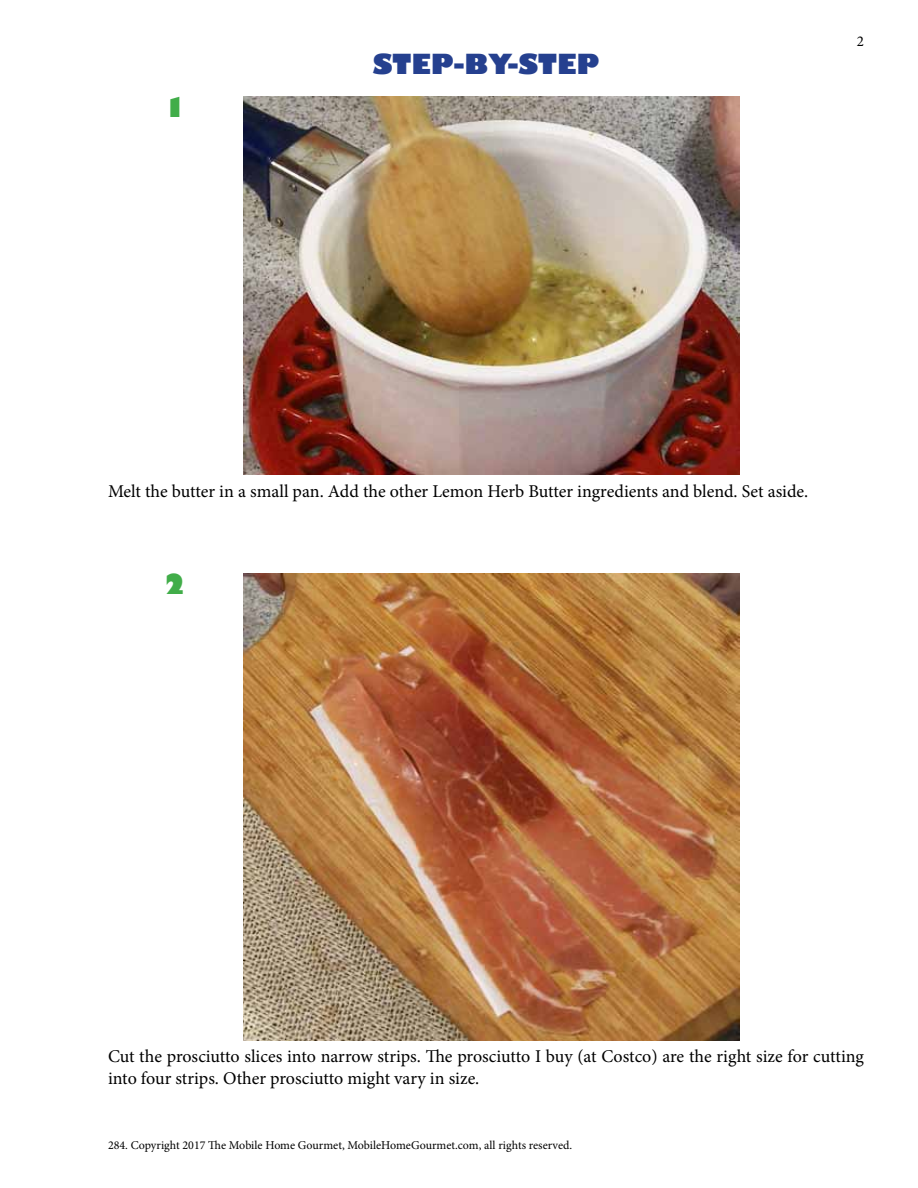
<style>
.page{position:relative;width:918px;height:1188px;background:#fff}
.page>*{position:absolute;margin:0;border:0;box-sizing:border-box;transform-origin:0 0}
.t1{font:800 27px "Gill Sans";color:#25408f}
.t2{font:800 27px "Gill Sans";color:#41ad49}
.t3{font:18px/21.6px "Minion Pro";letter-spacing:-.005em;color:#000}
.t4{font:15px "Minion Pro";color:#000}
.t5{font:12px "Minion Pro";color:#000}
</style>
<div class="page">
<img style="left:243px;top:97px;width:497px;height:378px">
<img style="left:243px;top:573px;width:497px;height:467px">
<h1 class="t2" style="left:164px;top:90px;width:25px">1</h1>
<h1 class="t1" style="left:373px;top:48px;width:228px">STEP-BY-STEP</h1>
<p class="t4" style="left:857px;top:32px;width:9px">2</p>
<p class="t3" style="left:108px;top:480px;width:702px">Melt the butter in a small pan. Add the other Lemon Herb Butter ingredients and blend. Set aside.</p>
<h1 class="t2" style="left:164px;top:567px;width:25px">2</h1>
<p class="t3" style="left:108px;top:1046px;width:758px">Cut the prosciutto slices into narrow strips. The prosciutto I buy (at Costco) are the right size for cutting into four strips. Other prosciutto might vary in size.</p>
<p class="t5" style="left:108px;top:1138px;width:466px">284. Copyright 2017 The Mobile Home Gourmet, MobileHomeGourmet.com, all rights reserved.</p>
</div>
